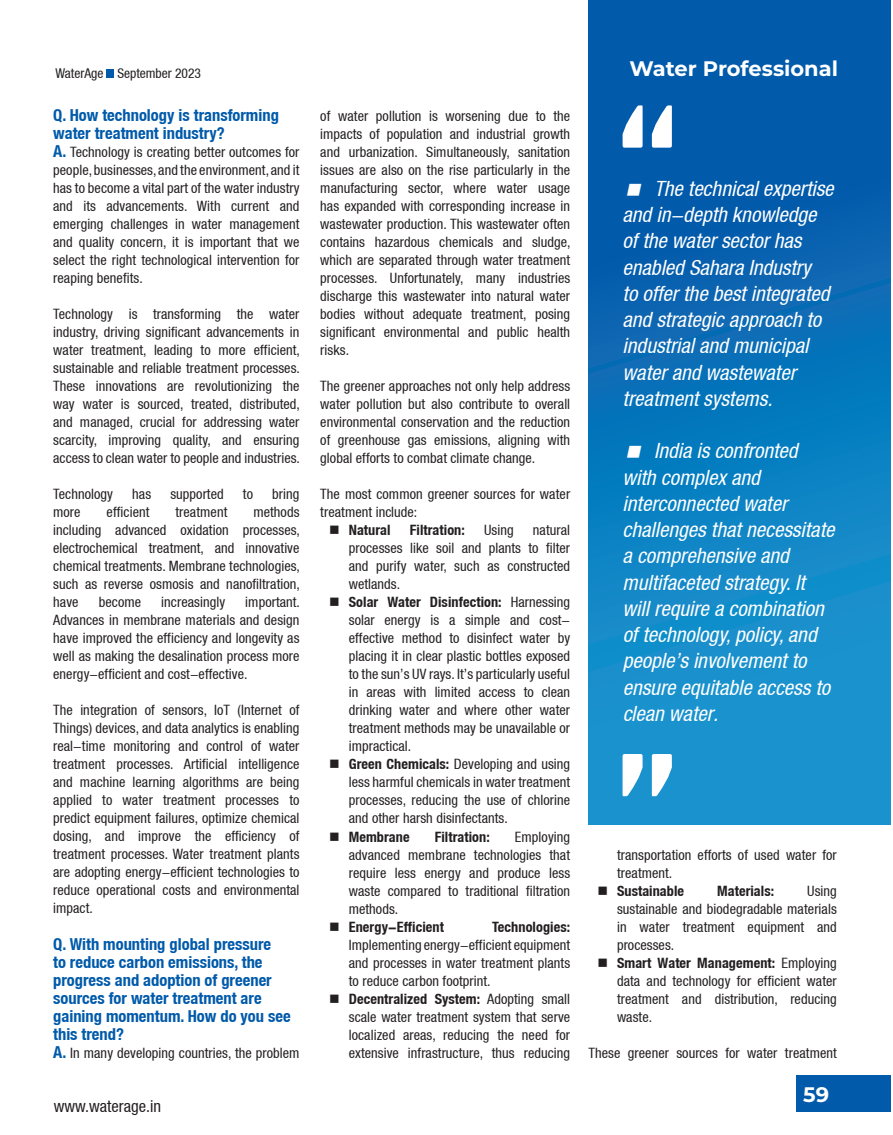
<style>
.page{position:relative;width:893px;height:1135px;background:#fff}
.page>*{position:absolute;margin:0;border:0;box-sizing:border-box;transform-origin:0 0}
.t1{font:italic condensed 21px/26.2px "Helvetica Neue LT";color:#fff}
.t2{font:700 21px "Montserrat";color:#fff}
.SUB_HEAD{font:700 condensed 16.5px/18px "Helvetica Neue LT";color:#015aaa}
.t3{font:condensed 16.5px "Helvetica Neue LT";color:#231f20}
.BODY_TEXT_NEW{font:condensed 14.25px/18px "Helvetica Neue LT";letter-spacing:.005em;color:#231f20;text-align:justify}
.t4{font:700 condensed 14.25px "Helvetica Neue LT";letter-spacing:.005em;color:#231f20}
.t5{font:condensed 13.5px "Helvetica Neue LT";color:#231f20}
.s1{font-weight:700;font-size:16.5px;color:#015aaa}
.s2{font-weight:700}
</style>
<div class="page">
<div style="left:107px;top:70px;width:7px;height:8px;background:#015aaa"></div>
<div style="left:796px;top:1075px;width:95px;height:36px;background:#015aaa"></div>
<div style="left:589px;top:0;width:302px;height:825px;background:linear-gradient(to bottom,#0050a3,#1a9cd4)"></div>
<svg style="left:623px;top:754px;width:20px;height:42px"></svg>
<svg style="left:652px;top:754px;width:20px;height:42px"></svg>
<svg style="left:652px;top:105px;width:20px;height:43px"></svg>
<svg style="left:622px;top:105px;width:21px;height:43px"></svg>
<svg style="left:627px;top:183px;width:15px;height:12px"></svg>
<svg style="left:627px;top:446px;width:15px;height:12px"></svg>
<p class="t5" style="left:55px;top:66px;width:147px">WaterAge September 2023</p>
<p class="SUB_HEAD" style="left:53px;top:106px;width:227px">Q. How technology is transforming water treatment industry?</p>
<p class="BODY_TEXT_NEW" style="left:53px;top:143px;width:248px"><span class="s1">A.</span> Technology is creating better outcomes for people, businesses, and the environment, and it has to become a vital part of the water industry and its advancements. With current and emerging challenges in water management and quality concern, it is important that we select the right technological intervention for reaping benefits.</p>
<p class="BODY_TEXT_NEW" style="left:53px;top:305px;width:248px">Technology is transforming the water industry, driving significant advancements in water treatment, leading to more efficient, sustainable and reliable treatment processes.<br>These innovations are revolutionizing the way water is sourced, treated, distributed, and managed, crucial for addressing water scarcity, improving quality, and ensuring access to clean water to people and industries.</p>
<p class="BODY_TEXT_NEW" style="left:53px;top:485px;width:61px">Technology</p>
<p class="BODY_TEXT_NEW" style="left:132px;top:485px;width:20px">has</p>
<p class="BODY_TEXT_NEW" style="left:170px;top:485px;width:55px">supported</p>
<p class="BODY_TEXT_NEW" style="left:243px;top:485px;width:12px">to</p>
<p class="BODY_TEXT_NEW" style="left:272px;top:485px;width:29px">bring</p>
<p class="BODY_TEXT_NEW" style="left:53px;top:503px;width:29px">more</p>
<p class="BODY_TEXT_NEW" style="left:107px;top:503px;width:44px">efficient</p>
<p class="BODY_TEXT_NEW" style="left:175px;top:503px;width:53px">treatment</p>
<p class="BODY_TEXT_NEW" style="left:53px;top:503px;width:248px;text-indent:200px">methods including advanced oxidation processes, electrochemical treatment, and innovative chemical treatments. Membrane technologies, such as reverse osmosis and nanofiltration, have</p>
<p class="BODY_TEXT_NEW" style="left:53px;top:593px;width:248px;text-indent:192px">important.<br>Advances in membrane materials and design have improved the efficiency and longevity as well as making the desalination process more energy-efficient and cost-effective.</p>
<p class="BODY_TEXT_NEW" style="left:53px;top:701px;width:248px">The integration of sensors, IoT (Internet of Things) devices, and data analytics is enabling real-time monitoring and control of water treatment processes. Artificial intelligence and machine learning algorithms are being applied to water treatment processes to predict equipment failures, optimize chemical dosing, and improve the efficiency of treatment processes. Water treatment plants are adopting energy-efficient technologies to reduce operational costs and environmental impact.</p>
<p class="SUB_HEAD" style="left:53px;top:934px;width:239px">Q. With mounting global pressure<br>to reduce carbon emissions, the progress and adoption of greener sources for water treatment are gaining momentum. How do you see this trend?</p>
<p class="BODY_TEXT_NEW" style="left:53px;top:1043px;width:248px"><span class="s1">A.</span> In many developing countries, the problem</p>
<p class="BODY_TEXT_NEW" style="left:99px;top:593px;width:44px">become</p>
<p class="BODY_TEXT_NEW" style="left:161px;top:593px;width:65px">increasingly</p>
<p class="t3" style="left:54px;top:1096px;width:109px">www.waterage.in</p>
<p class="BODY_TEXT_NEW" style="left:320px;top:107px;width:252px">of water pollution is worsening due to the impacts of population and industrial growth and urbanization. Simultaneously, sanitation issues are also on the rise particularly in the manufacturing sector, where water usage has expanded with corresponding increase in wastewater production. This wastewater often contains hazardous chemicals and sludge, which are separated through water treatment processes. Unfortunately, many industries discharge this wastewater into natural water bodies without adequate treatment, posing significant environmental and public health risks.</p>
<p class="BODY_TEXT_NEW" style="left:320px;top:377px;width:251px">The greener approaches not only help address water pollution but also contribute to overall environmental conservation and the reduction of greenhouse gas emissions, aligning with global efforts to combat climate change.</p>
<p class="BODY_TEXT_NEW" style="left:320px;top:485px;width:251px">The most common greener sources for water treatment include:</p>
<p class="t4" style="left:349px;top:522px;width:43px">Natural</p>
<p class="t4" style="left:410px;top:522px;width:56px">Filtration:</p>
<p class="BODY_TEXT_NEW" style="left:484px;top:521px;width:31px">Using</p>
<p class="BODY_TEXT_NEW" style="left:349px;top:521px;width:223px;text-indent:184px">natural processes like soil and plants to filter and purify water, such as constructed wetlands.</p>
<p class="BODY_TEXT_NEW" style="left:349px;top:593px;width:223px"><span class="s2">Solar Water Disinfection:</span> Harnessing solar energy is a simple and cost&shy;effective method to disinfect water by placing it in clear plastic bottles exposed to the sun’s UV rays. It’s particularly useful in areas with limited access to clean drinking water and where other water treatment methods may be unavailable or impractical.</p>
<p class="BODY_TEXT_NEW" style="left:349px;top:755px;width:223px"><span class="s2">Green Chemicals:</span> Developing and using less harmful chemicals in water treatment processes, reducing the use of chlorine and other harsh disinfectants.</p>
<p class="t4" style="left:349px;top:828px;width:62px">Membrane</p>
<p class="t4" style="left:435px;top:828px;width:56px">Filtration:</p>
<p class="BODY_TEXT_NEW" style="left:349px;top:827px;width:223px;text-indent:166px">Employing advanced membrane technologies that require less energy and produce less waste compared to traditional filtration methods.</p>
<p class="t4" style="left:349px;top:918px;width:97px">Energy-Efficient</p>
<p class="BODY_TEXT_NEW" style="left:349px;top:917px;width:223px;text-indent:143px"><span class="s2">Technologies:<br></span>Implementing energy-efficient equipment and processes in water treatment plants to reduce carbon footprint.</p>
<p class="BODY_TEXT_NEW" style="left:349px;top:989px;width:223px"><span class="s2">Decentralized System:</span> Adopting small scale water treatment system that serve localized areas, reducing the need for extensive infrastructure, thus reducing</p>
<p class="t2" style="left:630px;top:53px;width:210px">Water Professional</p>
<p class="t1" style="left:623px;top:175px;width:218px;text-indent:31px">Thetechnicalexpertise and in-depth knowledge ofthewatersectorhas enabled SaharaIndustry toofferthebestintegrated and strategicapproach to industrialand municipal waterand wastewater treatmentsystems.</p>
<p class="t1" style="left:623px;top:438px;width:218px;text-indent:31px">Indiaisconfronted with complexand interconnected water challengesthatnecessitate acomprehensiveand multifaceted strategy.It willrequireacombination oftechnology,policy,and people’sinvolvementto ensureequitableaccessto clean water.</p>
<p class="BODY_TEXT_NEW" style="left:617px;top:845px;width:221px">transportation efforts of used water for treatment.</p>
<p class="t4" style="left:617px;top:882px;width:69px">Sustainable</p>
<p class="t4" style="left:717px;top:882px;width:59px">Materials:</p>
<p class="BODY_TEXT_NEW" style="left:617px;top:881px;width:221px;text-indent:190px">Using sustainable and biodegradable materials in water treatment equipment and processes.</p>
<p class="BODY_TEXT_NEW" style="left:617px;top:953px;width:221px"><span class="s2">Smart Water Management:</span> Employing data and technology for efficient water treatment and distribution, reducing waste.</p>
<p class="BODY_TEXT_NEW" style="left:588px;top:1043px;width:250px">These greener sources for water treatment</p>
<h1 class="t2" style="left:803px;top:1079px;width:27px">59</h1>
</div>
